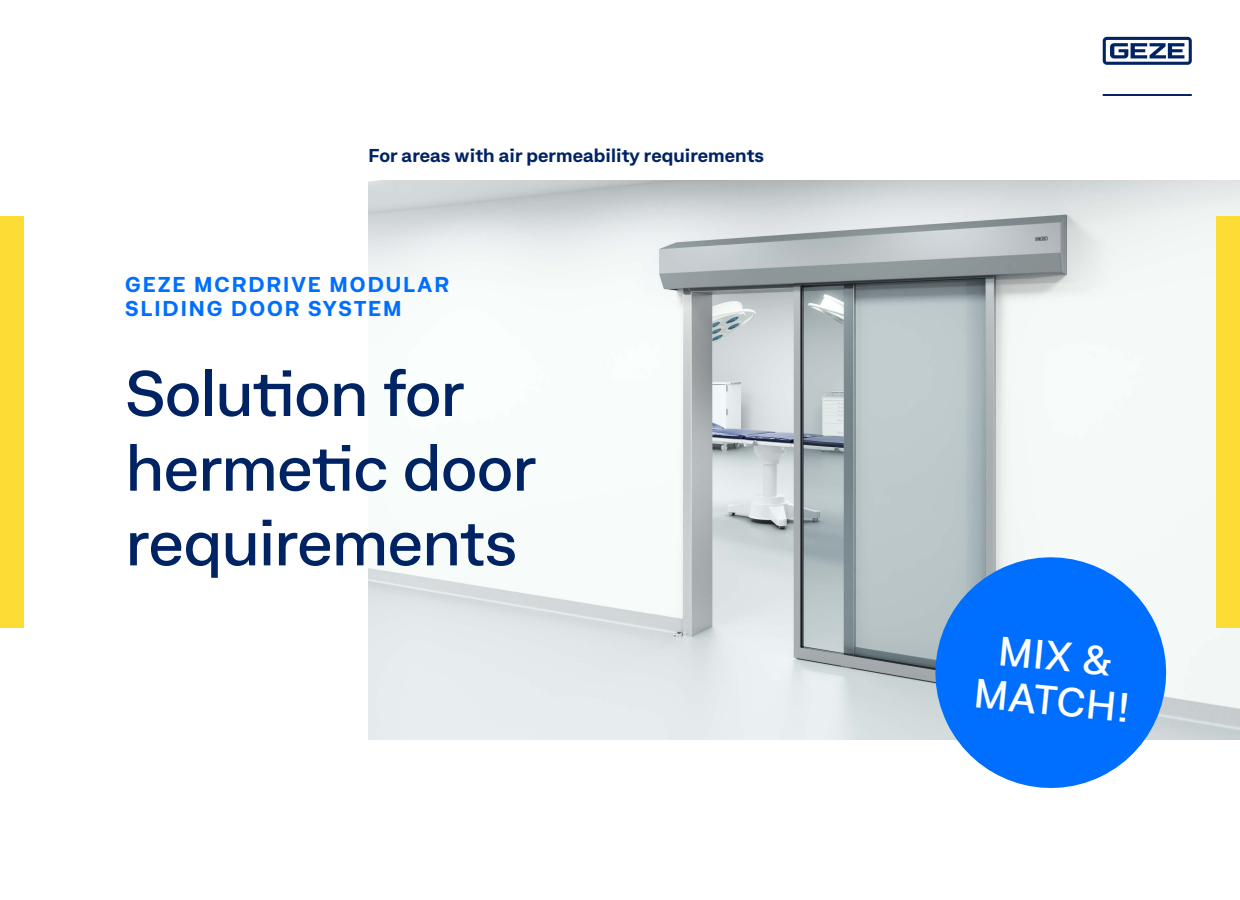
<style>
.page{position:relative;width:1240px;height:900px;background:#fff}
.page>*{position:absolute;margin:0;border:0;box-sizing:border-box;transform-origin:0 0}
.t1{font:500 expanded 62.2px/74.7px "Neufile Grotesk";letter-spacing:-.02em;color:#002364}
.t2{font:500 expanded 39.6px/45.1px "Neufile Grotesk";color:#fff;text-align:center}
.t3{font:700 expanded 20.7px/24.9px "Neufile Grotesk";letter-spacing:.095em;color:#006eff}
.t4{font:700 expanded 18px "Neufile Grotesk";letter-spacing:.005em;color:#002364}
</style>
<div class="page">
<img style="left:369px;top:180px;width:871px;height:560px">
<div style="left:0;top:216px;width:23px;height:412px;background:#fddc35"></div>
<div style="left:1217px;top:216px;width:23px;height:412px;background:#fddc35"></div>
<svg style="left:919px;top:541px;width:263px;height:247px;fill:#006eff"></svg>
<svg style="left:1103px;top:37px;width:89px;height:28px"></svg>
<hr style="left:1103px;top:94px;width:89px;height:2px;background:#002364">
<p class="t4" style="left:369px;top:143px;width:397px">For areas with air permeability requirements</p>
<p class="t3" style="left:125px;top:271px;width:325px">GEZE MCRDRIVE MODULAR<br>SLIDING DOOR SYSTEM</p>
<h1 class="t1" style="left:125px;top:355px;width:413px">Solution for hermetic door requirements</h1>
<h2 class="t2" style="left:980px;top:626px;width:158px;rotate:5deg">MIX &amp;<br>MATCH!</h2>
</div>
